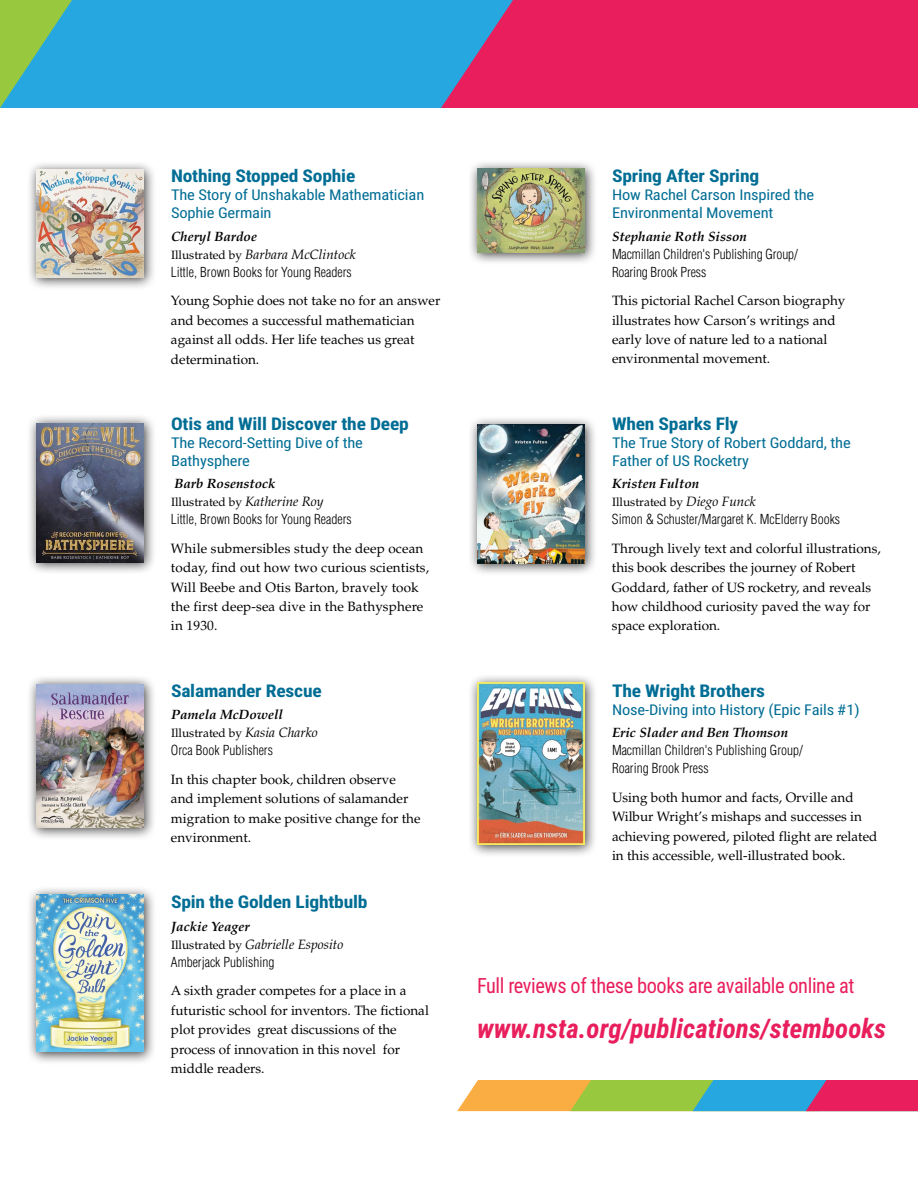
<style>
.page{position:relative;width:918px;height:1188px;background:#fff}
.page>*{position:absolute;margin:0;border:0;box-sizing:border-box;transform-origin:0 0}
.t1{font:italic 700 27px "Roboto Condensed";color:#e91e5c}
.t2{font:21px "Roboto Condensed";letter-spacing:-.02em;color:#e91e5c}
.t3{font:700 17.55px "Roboto Condensed";letter-spacing:-.01em;color:#006d94;scale:1.11 1}
.t4{font:14.85px/18px "Roboto Condensed";letter-spacing:-.01em;color:#006d94;scale:1.11 1}
.t5{font:13.5px/19.5px "Palatino LT Std";color:#000}
.t6{font:300 condensed 13.5px/18px "Helvetica LT Std";color:#000}
.t7{font:italic 13.5px/18px "Palatino LT Std";color:#000}
.t8{font:italic 700 13.5px "Palatino LT Std";color:#000}
.t9{font:12px "Palatino LT Std";color:#000}
.s1{font-weight:700}
.s2{font-style:normal;font-size:12px}
.s3{font-style:italic;font-size:13.5px}
</style>
<div class="page">
<div style="left:27px;top:160px;width:130px;height:130px;background:#000;opacity:.75"></div>
<img style="left:36px;top:169px;width:108px;height:108px">
<div style="left:27px;top:414px;width:130px;height:162px;background:#000;opacity:.75"></div>
<img style="left:36px;top:423px;width:108px;height:139px">
<div style="left:27px;top:675px;width:130px;height:166px;background:#000;opacity:.75"></div>
<img style="left:36px;top:684px;width:108px;height:144px">
<div style="left:27px;top:885px;width:130px;height:180px;background:#000;opacity:.75"></div>
<img style="left:36px;top:895px;width:108px;height:157px">
<div style="left:468px;top:159px;width:130px;height:107px;background:#000;opacity:.75"></div>
<img style="left:477px;top:168px;width:108px;height:84px">
<div style="left:468px;top:416px;width:130px;height:161px;background:#000;opacity:.75"></div>
<img style="left:477px;top:425px;width:108px;height:138px">
<div style="left:468px;top:673px;width:130px;height:185px;background:#000;opacity:.75"></div>
<img style="left:477px;top:682px;width:108px;height:162px">
<svg style="left:0;top:0;width:441px;height:108px;fill:#27a7e0"></svg>
<svg style="left:441px;top:0;width:477px;height:108px;fill:#e91e5c"></svg>
<svg style="left:457px;top:1080px;width:461px;height:31px"></svg>
<p class="t3" style="left:171px;top:163px;width:168px">Nothing Stopped Sophie</p>
<p class="t4" style="left:171px;top:185px;width:230px">The Story of Unshakable Mathematician<br>Sophie Germain</p>
<p class="t7" style="left:171px;top:227px;width:186px"><span class="s1">Cheryl Bardoe<br></span><span class="s2">Illustrated by</span> Barbara McClintock</p>
<p class="t6" style="left:171px;top:263px;width:182px">Little, Brown Books for Young Readers</p>
<p class="t5" style="left:171px;top:291px;width:271px">Young Sophie does not take no for an answer and becomes a successful mathematician against all odds. Her life teaches us great determination.</p>
<p class="t3" style="left:171px;top:411px;width:216px">Otis and Will Discover the Deep</p>
<p class="t4" style="left:171px;top:433px;width:174px">The Record-Setting Dive of the<br>Bathysphere</p>
<p class="t8" style="left:174px;top:476px;width:103px">Barb Rosenstock</p>
<p class="t9" style="left:171px;top:495px;width:154px">Illustrated by <span class="s3">Katherine Roy</span></p>
<p class="t6" style="left:171px;top:510px;width:182px">Little, Brown Books for Young Readers</p>
<p class="t5" style="left:171px;top:538px;width:260px">While submersibles study the deep ocean today, find out how two curious scientists, Will Beebe and Otis Barton, bravely took the first deep-sea dive in the Bathysphere in 1930.</p>
<p class="t3" style="left:171px;top:678px;width:137px">Salamander Rescue</p>
<p class="t8" style="left:171px;top:707px;width:114px">Pamela McDowell</p>
<p class="t9" style="left:171px;top:726px;width:148px">Illustrated by <span class="s3">Kasia Charko</span></p>
<p class="t6" style="left:171px;top:741px;width:103px">Orca Book Publishers</p>
<p class="t5" style="left:171px;top:769px;width:251px">In this chapter book, children observe and implement solutions of salamander migration to make positive change for the environment.</p>
<p class="t3" style="left:171px;top:889px;width:178px">Spin the Golden Lightbulb</p>
<p class="t7" style="left:171px;top:917px;width:174px"><span class="s1">Jackie Yeager<br></span><span class="s2">Illustrated by</span> Gabrielle Esposito</p>
<p class="t6" style="left:171px;top:953px;width:105px">Amberjack Publishing</p>
<p class="t5" style="left:171px;top:981px;width:259px">A sixth grader competes for a place in a futuristic school for inventors. The fictional plot provides great discussions of the process of innovation in this novel for middle readers.</p>
<p class="t3" style="left:612px;top:163px;width:134px">Spring After Spring</p>
<p class="t4" style="left:612px;top:185px;width:184px">How Rachel Carson Inspired the<br>Environmental Movement</p>
<p class="t8" style="left:612px;top:228px;width:137px">Stephanie Roth Sisson</p>
<p class="t6" style="left:612px;top:245px;width:187px">Macmillan Children's Publishing Group/<br>Roaring Brook Press</p>
<p class="t5" style="left:612px;top:291px;width:235px">This pictorial Rachel Carson biography illustrates how Carson’s writings and early love of nature led to a national environmental movement.</p>
<p class="t3" style="left:612px;top:411px;width:115px">When Sparks Fly</p>
<p class="t4" style="left:612px;top:433px;width:217px">The True Story of Robert Goddard, the<br>Father of US Rocketry</p>
<p class="t8" style="left:612px;top:476px;width:89px">Kristen Fulton</p>
<p class="t9" style="left:612px;top:495px;width:145px">Illustrated by <span class="s3">Diego Funck</span></p>
<p class="t6" style="left:612px;top:510px;width:230px">Simon &amp; Schuster/Margaret K. McElderry Books</p>
<p class="t5" style="left:612px;top:538px;width:270px">Through lively text and colorful illustrations, this book describes the journey of Robert Goddard, father of US rocketry, and reveals how childhood curiosity paved the way for space exploration.</p>
<p class="t3" style="left:612px;top:678px;width:139px">The Wright Brothers</p>
<p class="t4" style="left:612px;top:700px;width:225px">Nose-Diving into History (Epic Fails #1)</p>
<p class="t8" style="left:612px;top:725px;width:178px">Eric Slader and Ben Thomson</p>
<p class="t6" style="left:612px;top:741px;width:192px">Macmillan Children's Publishing Group/<br>Roaring Brook Press</p>
<p class="t5" style="left:612px;top:787px;width:267px">Using both humor and facts, Orville and Wilbur Wright’s mishaps and successes in achieving powered, piloted flight are related in this accessible, well-illustrated book.</p>
<h2 class="t2" style="left:477px;top:971px;width:379px">Full reviews of these books are available online at</h2>
<h1 class="t1" style="left:477px;top:1010px;width:411px">www.nsta.org/publications/stembooks</h1>
</div>
